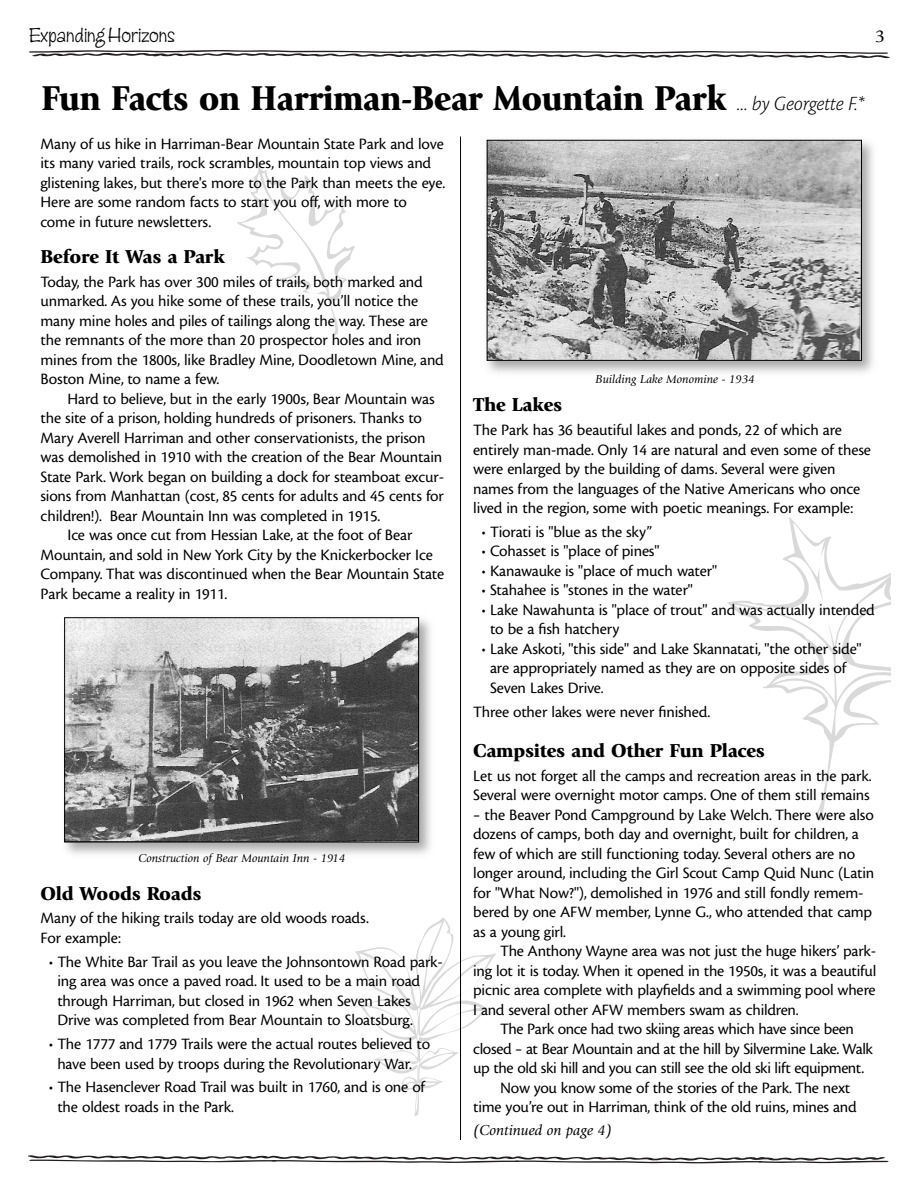
<style>
.page{position:relative;width:918px;height:1188px;background:#fff}
.page>*{position:absolute;margin:0;border:0;box-sizing:border-box;transform-origin:0 0}
.t1{font:900 36px "Giovanni";letter-spacing:-.015em;color:#000;scale:.95 1}
.t2{font:21px "Zipty Do";color:#000}
.t3{font:900 19.5px "Giovanni";letter-spacing:-.01em;color:#000}
.t4{font:18px "Giovanni";color:#000}
.t5{font:500 16.5px/19.5px "OFI Cronos Text";letter-spacing:-.01em;color:#000}
.t6{font:italic 15px "Giovanni";color:#000}
.t7{font:italic 12px "Giovanni";color:#000}
.s1{font-family:"OFI Cronos Text";font-weight:300;font-style:italic;font-size:21px}
</style>
<div class="page">
<svg style="left:29px;top:50px;width:861px;height:9px"></svg>
<svg style="left:29px;top:1155px;width:860px;height:9px"></svg>
<img style="left:64px;top:617px;width:367px;height:238px">
<img style="left:66px;top:619px;width:351px;height:221px">
<div style="left:64px;top:617px;width:355px;height:225px;border:1px solid #000"></div>
<img style="left:489px;top:142px;width:371px;height:217px">
<div style="left:487px;top:140px;width:375px;height:221px;border:1px solid #000"></div>
<hr style="left:460px;top:137px;width:1px;height:1003px;background:#000">
<p class="t2" style="left:29px;top:27px;width:147px">Expanding Horizons</p>
<p class="t4" style="left:875px;top:29px;width:12px">3</p>
<h1 class="t1" style="left:42px;top:84px;width:867px">Fun Facts on Harriman-Bear Mountain Park <span class="s1">... by Georgette F.*</span></h1>
<p class="t5" style="left:40px;top:135px;width:406px">Many of us hike in Harriman-Bear Mountain State Park and love its many varied trails, rock scrambles, mountain top views and glistening lakes, but there's more to the Park than meets the eye.<br>Here are some random facts to start you off, with more to come in future newsletters.</p>
<p class="t3" style="left:40px;top:249px;width:186px">Before It Was a Park</p>
<p class="t5" style="left:40px;top:273px;width:405px">Today, the Park has over 300 miles of trails, both marked and unmarked. As you hike some of these trails, you’ll notice the many mine holes and piles of tailings along the way. These are the remnants of the more than 20 prospector holes and iron mines from the 1800s, like Bradley Mine, Doodletown Mine, and Boston Mine, to name a few.</p>
<p class="t5" style="left:68px;top:390px;width:369px">Hard to believe, but in the early 1900s, Bear Mountain was</p>
<p class="t5" style="left:40px;top:409px;width:383px">the site of a prison, holding hundreds of prisoners. Thanks to</p>
<p class="t5" style="left:40px;top:429px;width:387px">Mary Averell Harriman and other conservationists, the prison</p>
<p class="t5" style="left:40px;top:448px;width:403px">was demolished in 1910 with the creation of the Bear Mountain</p>
<p class="t5" style="left:40px;top:468px;width:405px">State Park. Work began on building a dock for steamboat excur-</p>
<p class="t5" style="left:40px;top:487px;width:405px">sions from Manhattan (cost, 85 cents for adults and 45 cents for</p>
<p class="t5" style="left:40px;top:507px;width:341px">children!). Bear Mountain Inn was completed in 1915.</p>
<p class="t5" style="left:68px;top:526px;width:347px">Ice was once cut from Hessian Lake, at the foot of Bear</p>
<p class="t5" style="left:40px;top:546px;width:394px">Mountain, and sold in New York City by the Knickerbocker Ice</p>
<p class="t5" style="left:40px;top:565px;width:405px">Company. That was discontinued when the Bear Mountain State</p>
<p class="t5" style="left:40px;top:585px;width:188px">Park became a reality in 1911.</p>
<p class="t7" style="left:596px;top:374px;width:161px">Building Lake Monomine - 1934</p>
<p class="t3" style="left:473px;top:397px;width:91px">The Lakes</p>
<p class="t5" style="left:473px;top:421px;width:399px">The Park has 36 beautiful lakes and ponds, 22 of which are entirely man-made. Only 14 are natural and even some of these were enlarged by the building of dams. Several were given names from the languages of the Native Americans who once lived in the region, some with poetic meanings. For example:</p>
<p class="t5" style="left:482px;top:523px;width:172px">• Tiorati is "blue as the sky”</p>
<p class="t5" style="left:482px;top:543px;width:179px">• Cohasset is "place of pines"</p>
<p class="t5" style="left:482px;top:562px;width:237px">• Kanawauke is "place of much water"</p>
<p class="t5" style="left:482px;top:582px;width:213px">• Stahahee is "stones in the water"</p>
<p class="t5" style="left:490px;top:601px;width:386px;text-indent:-8px">• Lake Nawahunta is "place of trout" and was actually intended to be a fish hatchery</p>
<p class="t5" style="left:490px;top:640px;width:373px;text-indent:-8px">• Lake Askoti, "this side" and Lake Skannatati, "the other side" are appropriately named as they are on opposite sides of<br>Seven Lakes Drive.</p>
<p class="t5" style="left:473px;top:703px;width:239px">Three other lakes were never finished.</p>
<p class="t3" style="left:473px;top:743px;width:293px">Campsites and Other Fun Places</p>
<p class="t5" style="left:473px;top:767px;width:400px">Let us not forget all the camps and recreation areas in the park.<br>Several were overnight motor camps. One of them still remains</p>
<p class="t5" style="left:473px;top:806px;width:403px">– the Beaver Pond Campground by Lake Welch. There were also dozens of camps, both day and overnight, built for children, a few of which are still functioning today. Several others are no longer around, including the Girl Scout Camp Quid Nunc (Latin for "What Now?"), demolished in 1976 and still fondly remem&shy;bered by one AFW member, Lynne G., who attended that camp as a young girl.</p>
<p class="t5" style="left:473px;top:943px;width:405px;text-align:justify;text-indent:27px">The Anthony Wayne area was not just the huge hikers’ park&shy;ing lot it is today. When it opened in the 1950s, it was a beautiful picnic area complete with playfields and a swimming pool where I and several other AFW members swam as children.</p>
<p class="t5" style="left:500px;top:1021px;width:355px">The Park once had two skiing areas which have since been</p>
<p class="t5" style="left:473px;top:1040px;width:401px">closed – at Bear Mountain and at the hill by Silvermine Lake. Walk</p>
<p class="t5" style="left:473px;top:1060px;width:392px">up the old ski hill and you can still see the old ski lift equipment.</p>
<p class="t5" style="left:500px;top:1079px;width:352px">Now you know some of the stories of the Park. The next</p>
<p class="t5" style="left:473px;top:1099px;width:385px">time you’re out in Harriman, think of the old ruins, mines and</p>
<p class="t6" style="left:473px;top:1124px;width:140px">(Continued on page 4)</p>
<p class="t7" style="left:138px;top:853px;width:209px">Construction of Bear Mountain Inn - 1914</p>
<p class="t3" style="left:40px;top:886px;width:162px">Old Woods Roads</p>
<p class="t5" style="left:40px;top:910px;width:330px">Many of the hiking trails today are old woods roads.<br>For example:</p>
<p class="t5" style="left:57px;top:953px;width:387px;text-indent:-8px">• The White Bar Trail as you leave the Johnsontown Road park&shy;ing area was once a paved road. It used to be a main road through Harriman, but closed in 1962 when Seven Lakes Drive was completed from Bear Mountain to Sloatsburg.</p>
<p class="t5" style="left:49px;top:1036px;width:383px;text-align:center">• The 1777 and 1779 Trails were the actual routes believed to have been used by troops during the Revolutionary War.</p>
<p class="t5" style="left:57px;top:1079px;width:369px;text-indent:-8px">• The Hasenclever Road Trail was built in 1760, and is one of the oldest roads in the Park.</p>
</div>
